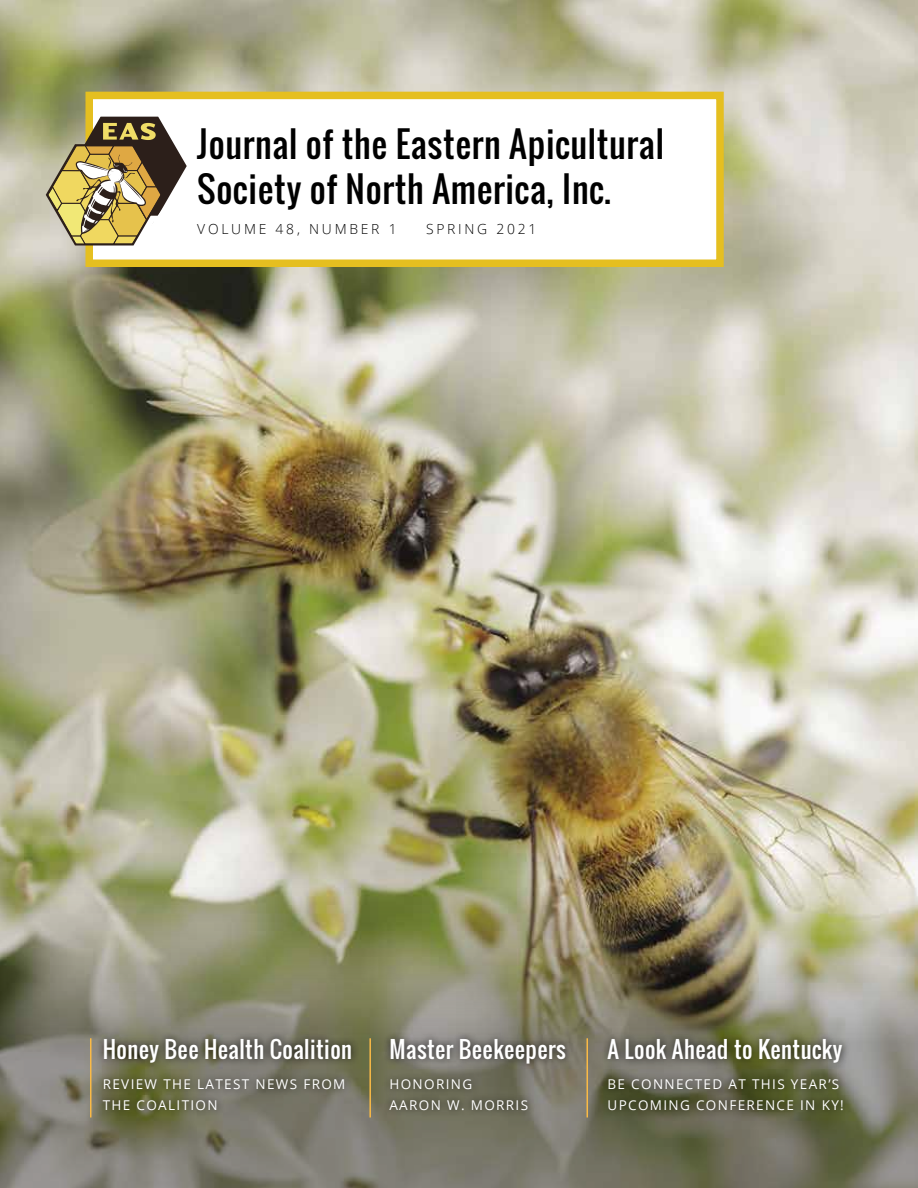
<style>
.page{position:relative;width:918px;height:1188px;background:#fff}
.page>*{position:absolute;margin:0;border:0;box-sizing:border-box;transform-origin:0 0}
.t1{font:34.5px/45px "Oswald";letter-spacing:.02em;color:#000}
.t2{font:22.5px "Oswald";letter-spacing:.02em;color:#fff}
.t3{font:300 13.8px "Open Sans";letter-spacing:.2em;color:#000}
.t4{font:13.5px/21px "Open Sans";letter-spacing:.1em;color:#fff}
</style>
<div class="page">
<img style="left:0;top:0;width:918px;height:837px">
<img style="left:0;top:837px;width:918px;height:351px">
<div style="left:96px;top:1031px;width:263px;height:87px;background:#000;opacity:.75"></div>
<div style="left:86px;top:92px;width:638px;height:175px;background:#fff;border:8px solid #e5bf20"></div>
<div style="left:600px;top:1031px;width:250px;height:87px;background:#000;opacity:.75"></div>
<div style="left:382px;top:1031px;width:192px;height:86px;background:#000;opacity:.75"></div>
<hr style="left:369px;top:1038px;width:2px;height:79px;background:#faba46">
<hr style="left:586px;top:1038px;width:2px;height:79px;background:#faba46">
<hr style="left:90px;top:1038px;width:2px;height:79px;background:#faba46">
<svg style="left:45px;top:116px;width:142px;height:133px"></svg>
<h1 class="t1" style="left:197px;top:122px;width:468px">Journal of the Eastern Apicultural<br>Society of North America, Inc.</h1>
<p class="t3" style="left:197px;top:220px;width:201px">VOLUME 48, NUMBER 1</p>
<p class="t3" style="left:426px;top:220px;width:112px">SPRING 2021</p>
<h2 class="t2" style="left:103px;top:1032px;width:251px">Honey Bee Health Coalition</h2>
<p class="t4" style="left:103px;top:1073px;width:244px">REVIEW THE LATEST NEWS FROM<br>THE COALITION</p>
<h2 class="t2" style="left:389px;top:1032px;width:178px">Master Beekeepers</h2>
<p class="t4" style="left:389px;top:1073px;width:140px">HONORING<br>AARON W. MORRIS</p>
<h2 class="t2" style="left:608px;top:1032px;width:237px">A Look Ahead to Kentucky</h2>
<p class="t4" style="left:608px;top:1073px;width:238px">BE CONNECTED AT THIS YEAR’S<br>UPCOMING CONFERENCE IN KY!</p>
</div>
